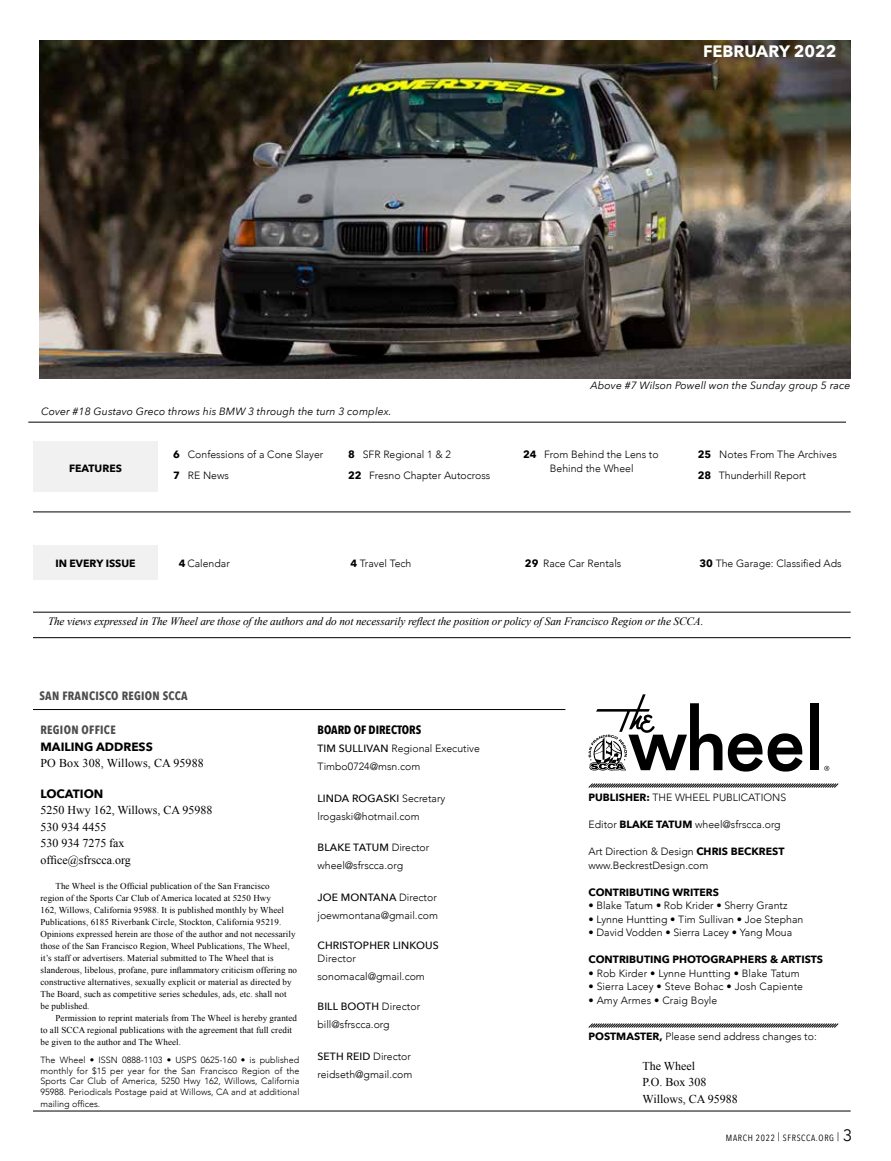
<style>
.page{position:relative;width:891px;height:1161px;background:#fff}
.page>*{position:absolute;margin:0;border:0;box-sizing:border-box;transform-origin:0 0}
.t1{font:700 16.5px "Avenir Next";color:#fff}
.t2{font:12px/16.5px "Times New Roman";color:#000}
.t3{font:700 12px "Avenir Next Condensed";letter-spacing:.025em;color:#4d4d4f}
.t4{font:700 12px "Avenir Next";color:#000}
.t5{font:700 12px "Avenir Next Condensed";color:#000}
.t6{font:italic 11.25px "Times New Roman";letter-spacing:-.01em;color:#000}
.t7{font:300 10.5px/21.5px "Avenir";color:#000}
.t8{font:500 10.5px "Avenir Next";letter-spacing:.01em;color:#000}
.t9{font:italic 10.5px "Avenir Next";letter-spacing:.01em;color:#000}
.t10{font:700 10.5px "Avenir Next";color:#000}
.t11{font:9px/12px "Times New Roman";letter-spacing:.01em;color:#000}
.t12{font:300 9px/10.5px "Avenir";color:#000;text-align:justify}
.t13{font:9px "Avenir Next Condensed";letter-spacing:.075em;color:#000}
.s1{font-family:"Avenir Next";font-weight:700}
.s2{font-family:"Avenir Next";font-weight:500}
.s3{font-family:"Avenir";font-weight:300}
.s4{font-family:"Avenir Next";font-size:16.5px}
</style>
<div class="page">
<img style="left:39px;top:40px;width:812px;height:338px">
<svg style="left:588px;top:783px;width:251px;height:5px"></svg>
<svg style="left:588px;top:1023px;width:251px;height:5px"></svg>
<div style="left:33px;top:441px;width:125px;height:50px;background:#f1f1f2"></div>
<div style="left:33px;top:545px;width:125px;height:34px;background:#f1f1f2"></div>
<hr style="left:33px;top:637px;width:818px;height:1px;background:#000">
<hr style="left:33px;top:612px;width:818px;height:1px;background:#000">
<hr style="left:33px;top:512px;width:818px;height:1px;background:#000">
<hr style="left:28px;top:422px;width:818px;height:1px;background:#000">
<hr style="left:33px;top:709px;width:532px;height:1px;background:#000">
<hr style="left:33px;top:1111px;width:818px;height:1px;background:#000">
<div style="left:810px;top:703px;width:9px;height:67px;background:#000"></div>
<svg style="left:728px;top:733px;width:75px;height:39px"></svg>
<svg style="left:824px;top:766px;width:5px;height:5px"></svg>
<svg style="left:589px;top:694px;width:133px;height:77px"></svg>
<h1 class="t1" style="left:703px;top:37px;width:135px">FEBRUARY 2022</h1>
<p class="t9" style="left:41px;top:403px;width:352px">Cover #18 Gustavo Greco throws his BMW 3 through the turn 3 complex.</p>
<p class="t9" style="left:591px;top:376px;width:261px">Above #7 Wilson Powell won the Sunday group 5 race</p>
<p class="t10" style="left:69px;top:459px;width:54px">FEATURES</p>
<p class="t10" style="left:55px;top:555px;width:82px">IN EVERY ISSUE</p>
<p class="t7" style="left:173px;top:444px;width:152px"><span class="s1">6</span> Confessions of a Cone Slayer<br><span class="s1">7</span> RE News</p>
<p class="t7" style="left:348px;top:444px;width:144px"><span class="s1">8</span> SFR Regional 1 &amp; 2<br><span class="s1">22</span> Fresno Chapter Autocross</p>
<p class="t7" style="left:523px;top:447px;width:137px;line-height:14.7px;text-align:center"><span class="s1">24</span> From Behind the Lens to<br>Behind the Wheel</p>
<p class="t7" style="left:698px;top:444px;width:140px"><span class="s1">25</span> Notes From The Archives<br><span class="s1">28</span> Thunderhill Report</p>
<p class="t7" style="left:179px;top:553px;width:53px"><span class="s1">4</span> Calendar</p>
<p class="t7" style="left:350px;top:553px;width:62px"><span class="s1">4</span> Travel Tech</p>
<p class="t7" style="left:525px;top:553px;width:98px"><span class="s1">29</span> Race Car Rentals</p>
<p class="t7" style="left:699px;top:553px;width:144px"><span class="s1">30</span> The Garage: Classified Ads</p>
<p class="t6" style="left:48px;top:614px;width:657px">The views expressed in The Wheel are those of the authors and do not necessarily reflect the position or policy of San Francisco Region or the SCCA.</p>
<p class="t3" style="left:39px;top:688px;width:150px">SAN FRANCISCO REGION SCCA</p>
<p class="t3" style="left:40px;top:723px;width:77px">REGION OFFICE</p>
<p class="t4" style="left:40px;top:736px;width:114px">MAILING ADDRESS</p>
<p class="t2" style="left:40px;top:755px;width:165px">PO Box 308, Willows, CA 95988</p>
<p class="t4" style="left:40px;top:783px;width:64px">LOCATION</p>
<p class="t2" style="left:40px;top:802px;width:173px">5250 Hwy 162, Willows, CA 95988<br>530 934 4455<br>530 934 7275 fax office@sfrscca.org</p>
<p class="t11" style="left:40px;top:880px;width:258px;text-indent:15px">The Wheel is the Official publication of the San Francisco<br>region of the Sports Car Club of America located at 5250 Hwy<br>162, Willows, California 95988. It is published monthly by Wheel Publications, 6185 Riverbank Circle, Stockton, California 95219.<br>Opinions expressed herein are those of the author and not necessarily those of the San Francisco Region, Wheel Publications, The Wheel, it’s staff or advertisers. Material submitted to The Wheel that is slanderous, libelous, profane, pure inflammatory criticism offering no constructive alternatives, sexually explicit or material as directed by The Board, such as competitive series schedules, ads, etc. shall not be published.</p>
<p class="t11" style="left:40px;top:1012px;width:258px;text-indent:15px">Permission to reprint materials from The Wheel is hereby granted to all SCCA regional publications with the agreement that full credit be given to the author and The Wheel.</p>
<p class="t12" style="left:40px;top:1055px;width:261px">The Wheel • ISSN 0888-1103 • USPS 0625-160 • is published monthly for $15 per year for the San Francisco Region of the Sports Car Club of America, 5250 Hwy 162, Willows, California 95988. Periodicals Postage paid at Willows, CA and at additional</p>
<p class="t12" style="left:40px;top:1098px;width:61px">mailing offices.</p>
<p class="t5" style="left:318px;top:723px;width:105px">BOARD OF DIRECTORS</p>
<p class="t7" style="left:318px;top:739px;width:164px;line-height:18px"><span class="s2">TIM SULLIVAN</span> Regional Executive<br>Timbo0724@msn.com</p>
<p class="t8" style="left:318px;top:789px;width:129px">LINDA ROGASKI <span class="s3">Secretary</span></p>
<p class="t7" style="left:318px;top:805px;width:104px">lrogaski@hotmail.com</p>
<p class="t8" style="left:318px;top:838px;width:113px">BLAKE TATUM <span class="s3">Director</span></p>
<p class="t7" style="left:318px;top:855px;width:87px">wheel@sfrscca.org</p>
<p class="t8" style="left:318px;top:888px;width:121px">JOE MONTANA <span class="s3">Director</span></p>
<p class="t7" style="left:318px;top:904px;width:122px">joewmontana@gmail.com</p>
<p class="t8" style="left:318px;top:936px;width:123px">CHRISTOPHER LINKOUS</p>
<p class="t7" style="left:318px;top:949px;width:109px;line-height:18px">Director sonomacal@gmail.com</p>
<p class="t8" style="left:318px;top:997px;width:104px">BILL BOOTH <span class="s3">Director</span></p>
<p class="t7" style="left:318px;top:1014px;width:74px">bill@sfrscca.org</p>
<p class="t8" style="left:318px;top:1047px;width:95px">SETH REID <span class="s3">Director</span></p>
<p class="t7" style="left:318px;top:1063px;width:96px">reidseth@gmail.com</p>
<p class="t7" style="left:588px;top:787px;width:199px"><span class="s1">PUBLISHER:</span> THE WHEEL PUBLICATIONS</p>
<p class="t7" style="left:588px;top:814px;width:194px">Editor <span class="s1">BLAKE TATUM</span> wheel@sfrscca.org</p>
<p class="t7" style="left:588px;top:845px;width:197px;line-height:13.5px">Art Direction &amp; Design <span class="s1">CHRIS BECKREST </span>www.BeckrestDesign.com</p>
<p class="t10" style="left:588px;top:883px;width:132px">CONTRIBUTING WRITERS</p>
<p class="t7" style="left:588px;top:895px;width:201px">• Blake Tatum • Rob Krider • Sherry Grantz</p>
<p class="t7" style="left:588px;top:908px;width:216px">• Lynne Huntting • Tim Sullivan • Joe Stephan</p>
<p class="t7" style="left:588px;top:922px;width:205px">• David Vodden • Sierra Lacey • Yang Moua</p>
<p class="t10" style="left:588px;top:951px;width:236px">CONTRIBUTING PHOTOGRAPHERS &amp; ARTISTS</p>
<p class="t7" style="left:588px;top:962px;width:213px">• Rob Kirder • Lynne Huntting • Blake Tatum</p>
<p class="t7" style="left:588px;top:976px;width:216px">• Sierra Lacey • Steve Bohac • Josh Capiente</p>
<p class="t7" style="left:588px;top:989px;width:130px">• Amy Armes • Craig Boyle</p>
<p class="t7" style="left:588px;top:1025px;width:230px"><span class="s1">POSTMASTER,</span> Please send address changes to:</p>
<p class="t2" style="left:642px;top:1057px;width:97px">The Wheel<br>P.O. Box 308<br>Willows, CA 95988</p>
<p class="t13" style="left:726px;top:1130px;width:128px">MARCH 2022 | SFRSCCA.ORG | <span class="s4">3</span></p>
</div>
